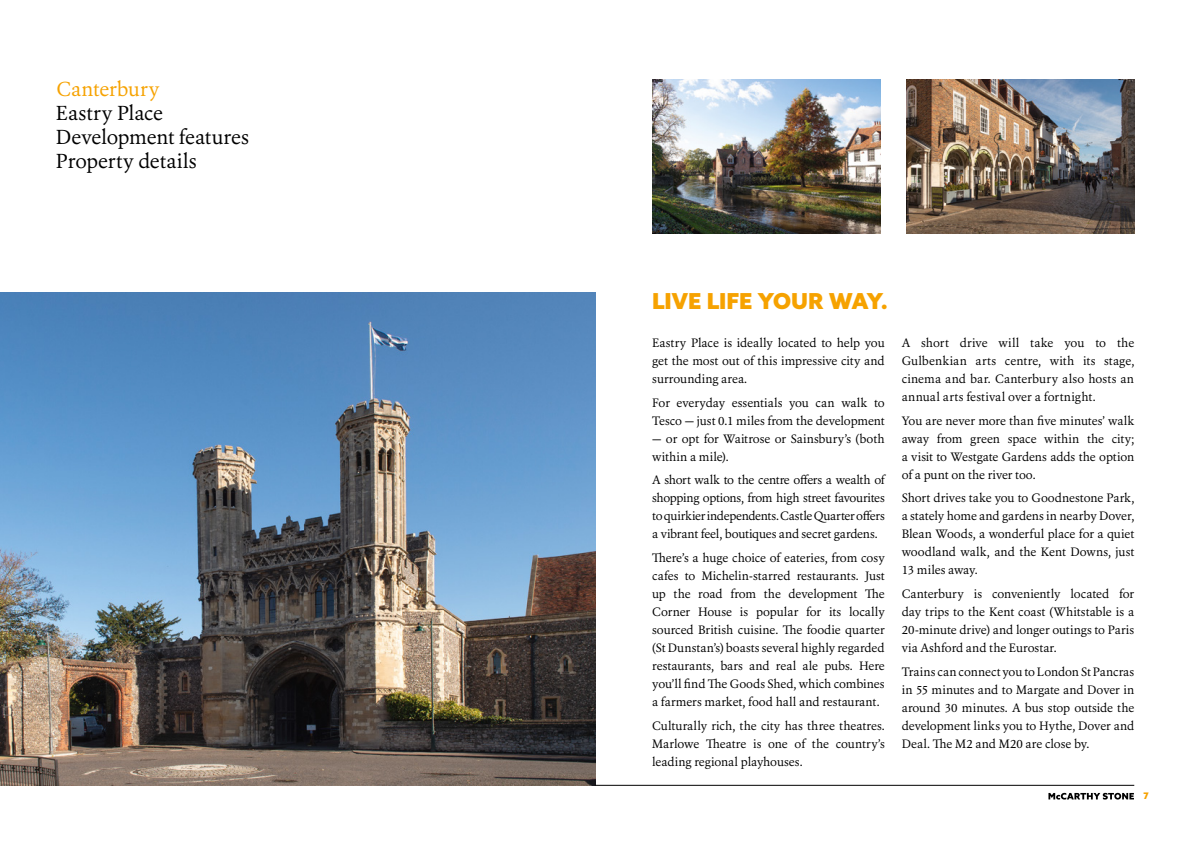
<style>
.page{position:relative;width:1191px;height:842px;background:#fff}
.page>*{position:absolute;margin:0;border:0;box-sizing:border-box;transform-origin:0 0}
.Yellow_Subhead{font:900 22px "Azo Sans Mc S";letter-spacing:-.015em;color:#f6a200}
.t1{font:20px "Erato";letter-spacing:-.005em;color:#000}
.t2{font:20px "Erato";letter-spacing:-.01em;color:#f6a200}
.Body_Copy{font:12px/18px "Erato";letter-spacing:-.005em;color:#000;text-align:justify}
.t3{font:900 9px "Azo Sans Mc S";color:#f6a200}
</style>
<div class="page">
<img style="left:0;top:292px;width:595px;height:493px">
<img style="left:652px;top:79px;width:228px;height:155px">
<img style="left:906px;top:79px;width:228px;height:155px">
<hr style="left:595px;top:785px;width:539px;height:1px;background:#000">
<svg style="left:1048px;top:793px;width:86px;height:6px"></svg>
<p class="t2" style="left:56px;top:76px;width:104px">Canterbury</p>
<p class="t1" style="left:56px;top:100px;width:109px">Eastry Place</p>
<p class="t1" style="left:56px;top:124px;width:194px">Development features</p>
<p class="t1" style="left:56px;top:148px;width:142px">Property details</p>
<p class="Yellow_Subhead" style="left:652px;top:288px;width:237px">LIVE LIFE YOUR WAY.</p>
<p class="Body_Copy" style="left:652px;top:334px;width:234px">Eastry Place is ideally located to help you get the most out of this impressive city and surrounding area.</p>
<p class="Body_Copy" style="left:652px;top:393px;width:234px">For everyday essentials you can walk to<br>Tesco — just 0.1 miles from the development</p>
<p class="Body_Copy" style="left:652px;top:429px;width:234px">— or opt for Waitrose or Sainsbury’s (both within a mile).</p>
<p class="Body_Copy" style="left:652px;top:471px;width:234px">A short walk to the centre offers a wealth of shopping options, from high street favourites to quirkier independents. Castle Quarter offers a vibrant feel, boutiques and secret gardens.</p>
<p class="Body_Copy" style="left:652px;top:549px;width:234px">There’s a huge choice of eateries, from cosy cafes to Michelin-starred restaurants. Just up the road from the development The Corner House is popular for its locally sourced British cuisine. The foodie quarter (St Dunstan’s) boasts several highly regarded restaurants, bars and real ale pubs. Here you’ll find The Goods Shed, which combines a farmers market, food hall and restaurant.</p>
<p class="Body_Copy" style="left:652px;top:716px;width:234px">Culturally rich, the city has three theatres.<br>Marlowe Theatre is one of the country’s leading regional playhouses.</p>
<p class="Body_Copy" style="left:901px;top:334px;width:234px">A short drive will take you to the Gulbenkian arts centre, with its stage, cinema and bar. Canterbury also hosts an annual arts festival over a fortnight.</p>
<p class="Body_Copy" style="left:901px;top:411px;width:234px">You are never more than five minutes’ walk away from green space within the city; a visit to Westgate Gardens adds the option of a punt on the river too.</p>
<p class="Body_Copy" style="left:901px;top:489px;width:234px">Short drives take you to Goodnestone Park, a stately home and gardens in nearby Dover, Blean Woods, a wonderful place for a quiet woodland walk, and the Kent Downs, just 13 miles away.</p>
<p class="Body_Copy" style="left:901px;top:585px;width:234px">Canterbury is conveniently located for day trips to the Kent coast (Whitstable is a 20-minute drive) and longer outings to Paris via Ashford and the Eurostar.</p>
<p class="Body_Copy" style="left:901px;top:662px;width:234px">Trains can connect you to London St Pancras in 55 minutes and to Margate and Dover in around 30 minutes. A bus stop outside the development links you to Hythe, Dover and Deal. The M2 and M20 are close by.</p>
<p class="t3" style="left:1143px;top:791px;width:7px">7</p>
</div>
